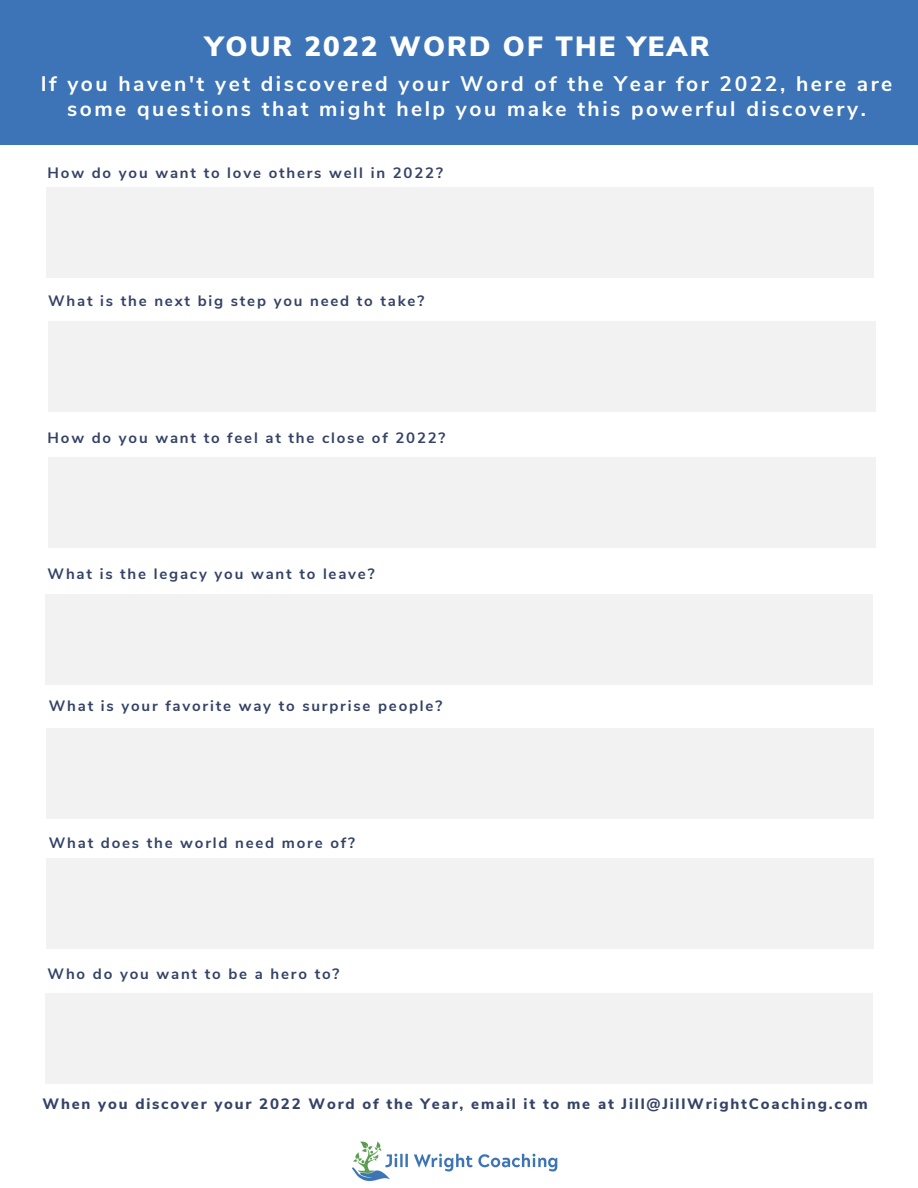
<style>
.page{position:relative;width:918px;height:1188px;background:#fff}
.page>*{position:absolute;margin:0;border:0;box-sizing:border-box;transform-origin:0 0}
.t1{font:900 27.75px "Nunito Sans";letter-spacing:.08em;color:#fff}
.t2{font:700 21px/25.8px "Nunito Sans";letter-spacing:.12em;color:#fff;text-align:center}
.t3{font:700 15px "Nunito Sans";letter-spacing:.12em;color:#344266}
.t4{font:800 15px "Nunito Sans";letter-spacing:.12em;color:#344266}
</style>
<div class="page">
<div style="left:0;top:0;width:918px;height:144px;background:#3d74b7"></div>
<img style="left:352px;top:1141px;width:206px;height:41px">
<div style="left:46px;top:188px;width:828px;height:90px;background:#f2f2f2"></div>
<div style="left:48px;top:321px;width:828px;height:90px;background:#f2f2f2"></div>
<div style="left:48px;top:457px;width:828px;height:90px;background:#f2f2f2"></div>
<div style="left:45px;top:594px;width:828px;height:90px;background:#f2f2f2"></div>
<div style="left:46px;top:728px;width:828px;height:90px;background:#f2f2f2"></div>
<div style="left:46px;top:859px;width:828px;height:90px;background:#f2f2f2"></div>
<div style="left:45px;top:994px;width:828px;height:90px;background:#f2f2f2"></div>
<p class="t1" style="left:205px;top:28px;width:506px">YOUR 2022 WORD OF THE YEAR</p>
<p class="t2" style="left:41px;top:71px;width:853px">If you haven't yet discovered your Word of the Year for 2022, here are some questions that might help you make this powerful discovery.</p>
<p class="t3" style="left:48px;top:162px;width:397px">How do you want to love others well in 2022?</p>
<p class="t3" style="left:48px;top:291px;width:378px">What is the next big step you need to take?</p>
<p class="t3" style="left:48px;top:428px;width:399px">How do you want to feel at the close of 2022?</p>
<p class="t3" style="left:48px;top:564px;width:328px">What is the legacy you want to leave?</p>
<p class="t3" style="left:49px;top:696px;width:395px">What is your favorite way to surprise people?</p>
<p class="t3" style="left:49px;top:833px;width:308px">What does the world need more of?</p>
<p class="t3" style="left:48px;top:963px;width:293px">Who do you want to be a hero to?</p>
<p class="t4" style="left:43px;top:1094px;width:827px">When you discover your 2022 Word of the Year, email it to me at Jill@JillWrightCoaching.com</p>
</div>
